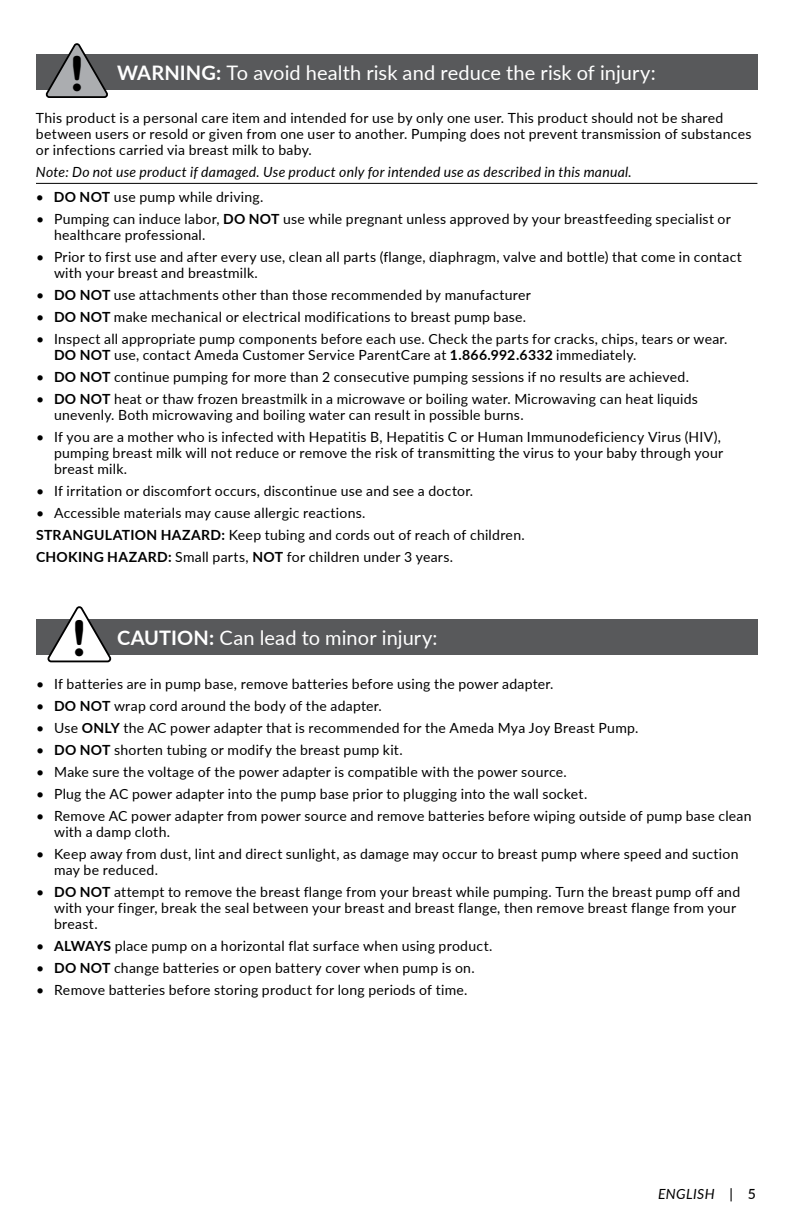
<style>
.page{position:relative;width:792px;height:1224px;background:#fff}
.page>*{position:absolute;margin:0;border:0;box-sizing:border-box;transform-origin:0 0}
.t1{font:700 49.2px "Helvetica Rounded";color:#000}
.t2{font:700 48px "Helvetica Rounded";color:#000}
.t3{font:20px "Lato";letter-spacing:.005em;color:#fff}
.t4{font:14px/16px "Lato";letter-spacing:.02em;color:#000}
.t5{font:italic 14px "Lato";letter-spacing:.02em;color:#000}
.s1{font-weight:700}
.s2{font-weight:500;font-style:normal}
</style>
<div class="page">
<div style="left:36px;top:54px;width:721px;height:36px;background:#58595b"></div>
<svg style="left:45px;top:43px;width:63px;height:55px"></svg>
<hr style="left:36px;top:183px;width:721px;height:1px;background:#000">
<div style="left:36px;top:619px;width:721px;height:36px;background:#58595b"></div>
<svg style="left:47px;top:606px;width:65px;height:57px"></svg>
<h2 class="t2" style="left:69px;top:45px;width:17px">!</h2>
<h3 class="t3" style="left:117px;top:59px;width:540px"><span class="s1">WARNING:</span> To avoid health risk and reduce the risk of injury:</h3>
<p class="t4" style="left:36px;top:110px;width:717px">This product is a personal care item and intended for use by only one user. This product should not be shared between users or resold or given from one user to another. Pumping does not prevent transmission of substances or infections carried via breast milk to baby.</p>
<p class="t5" style="left:36px;top:162px;width:597px">Note: Do not use product if damaged. Use product only for intended use as described in this manual.</p>
<p class="t4" style="left:36px;top:189px;width:229px">• <span class="s1">DO NOT</span> use pump while driving.</p>
<p class="t4" style="left:54px;top:211px;width:678px;text-indent:-18px">• Pumping can induce labor, <span class="s1">DO NOT</span> use while pregnant unless approved by your breastfeeding specialist or healthcare professional.</p>
<p class="t4" style="left:54px;top:249px;width:689px;text-indent:-18px">• Prior to first use and after every use, clean all parts (flange, diaphragm, valve and bottle) that come in contact with your breast and breastmilk.</p>
<p class="t4" style="left:36px;top:287px;width:497px">• <span class="s1">DO NOT</span> use attachments other than those recommended by manufacturer</p>
<p class="t4" style="left:36px;top:309px;width:492px">• <span class="s1">DO NOT</span> make mechanical or electrical modifications to breast pump base.</p>
<p class="t4" style="left:54px;top:331px;width:675px;text-indent:-18px">• Inspect all appropriate pump components before each use. Check the parts for cracks, chips, tears or wear.<br><span class="s1">DO NOT</span> use, contact Ameda Customer Service ParentCare at <span class="s1">1.866.992.6332</span> immediately.</p>
<p class="t4" style="left:36px;top:369px;width:654px">• <span class="s1">DO NOT</span> continue pumping for more than 2 consecutive pumping sessions if no results are achieved.</p>
<p class="t4" style="left:54px;top:391px;width:646px;text-indent:-18px">• <span class="s1">DO NOT</span> heat or thaw frozen breastmilk in a microwave or boiling water. Microwaving can heat liquids unevenly. Both microwaving and boiling water can result in possible burns.</p>
<p class="t4" style="left:54px;top:429px;width:671px;text-indent:-18px">• If you are a mother who is infected with Hepatitis B, Hepatitis C or Human Immunodeficiency Virus (HIV), pumping breast milk will not reduce or remove the risk of transmitting the virus to your baby through your breast milk.</p>
<p class="t4" style="left:36px;top:483px;width:439px">• If irritation or discomfort occurs, discontinue use and see a doctor.</p>
<p class="t4" style="left:36px;top:502px;width:490px;line-height:22px">• Accessible materials may cause allergic reactions.<br><span class="s1">STRANGULATION HAZARD:</span> Keep tubing and cords out of reach of children.<br><span class="s1">CHOKING HAZARD:</span> Small parts, <span class="s1">NOT</span> for children under 3 years.</p>
<h1 class="t1" style="left:72px;top:608px;width:17px">!</h1>
<h3 class="t3" style="left:117px;top:623px;width:322px"><span class="s1">CAUTION:</span> Can lead to minor injury:</h3>
<p class="t4" style="left:36px;top:676px;width:519px">• If batteries are in pump base, remove batteries before using the power adapter.</p>
<p class="t4" style="left:36px;top:698px;width:347px">• <span class="s1">DO NOT</span> wrap cord around the body of the adapter.</p>
<p class="t4" style="left:36px;top:720px;width:604px">• Use <span class="s1">ONLY</span> the AC power adapter that is recommended for the Ameda Mya Joy Breast Pump.</p>
<p class="t4" style="left:36px;top:742px;width:368px">• <span class="s1">DO NOT</span> shorten tubing or modify the breast pump kit.</p>
<p class="t4" style="left:36px;top:764px;width:532px">• Make sure the voltage of the power adapter is compatible with the power source.</p>
<p class="t4" style="left:36px;top:786px;width:553px">• Plug the AC power adapter into the pump base prior to plugging into the wall socket.</p>
<p class="t4" style="left:54px;top:808px;width:699px;text-indent:-18px">• Remove AC power adapter from power source and remove batteries before wiping outside of pump base clean with a damp cloth.</p>
<p class="t4" style="left:54px;top:846px;width:686px;text-indent:-18px">• Keep away from dust, lint and direct sunlight, as damage may occur to breast pump where speed and suction may be reduced.</p>
<p class="t4" style="left:54px;top:884px;width:688px;text-indent:-18px">• <span class="s1">DO NOT</span> attempt to remove the breast flange from your breast while pumping. Turn the breast pump off and with your finger, break the seal between your breast and breast flange, then remove breast flange from your breast.</p>
<p class="t4" style="left:36px;top:938px;width:458px">• <span class="s1">ALWAYS</span> place pump on a horizontal flat surface when using product.</p>
<p class="t4" style="left:36px;top:960px;width:440px">• <span class="s1">DO NOT</span> change batteries or open battery cover when pump is on.</p>
<p class="t4" style="left:36px;top:982px;width:433px">• Remove batteries before storing product for long periods of time.</p>
<p class="t5" style="left:658px;top:1184px;width:99px">ENGLISH <span class="s2">| 5</span></p>
</div>
